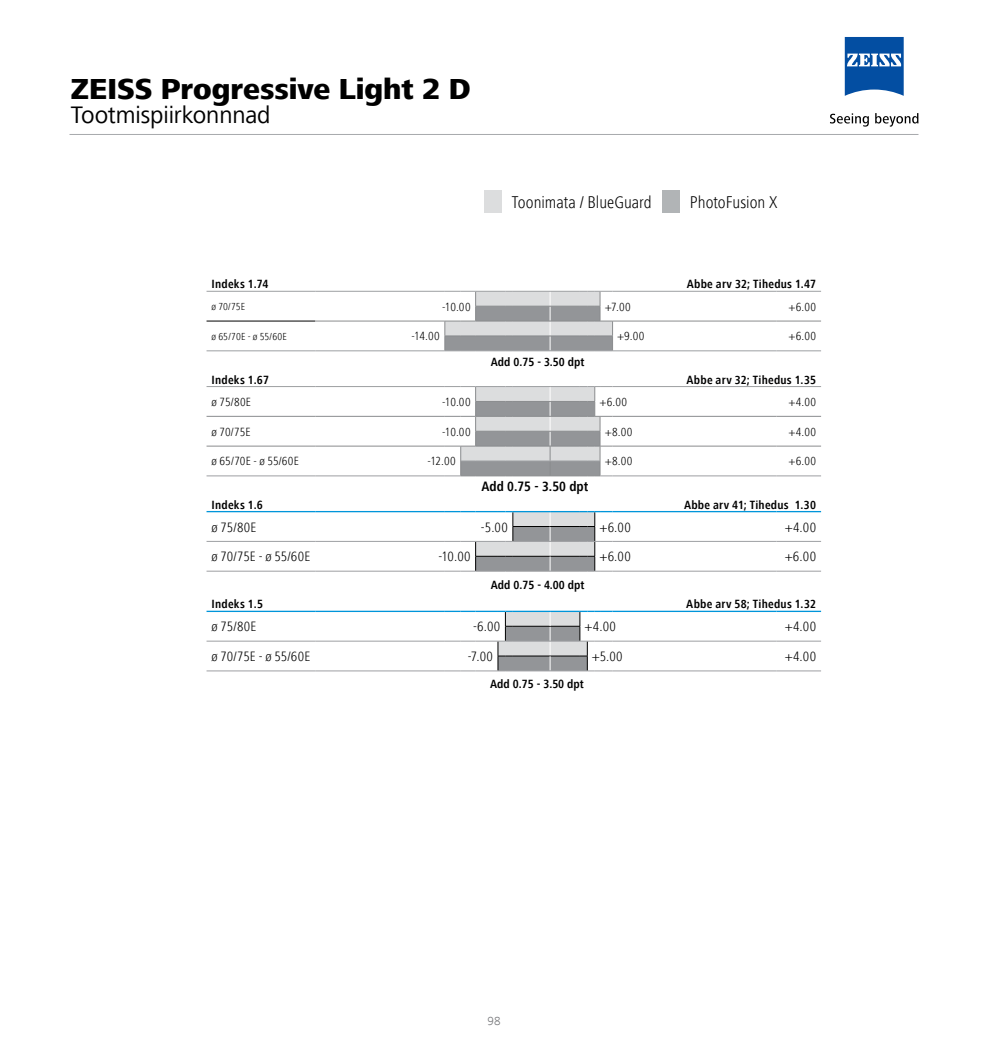
<style>
.page{position:relative;width:988px;height:1062px;background:#fff}
.page>*{position:absolute;margin:0;border:0;box-sizing:border-box;transform-origin:0 0}
.t1{font:800 29.75px "ZEISS Frutiger Next W1 G";color:#000}
.t2{font:24.5px "Frutiger Next LT Regular HR";letter-spacing:-.005em;color:#000}
.t3{font:17.5px "Frutiger Next LT Light Cond HR";color:#000}
.t4{font:14px "Frutiger Next LT Light Cond HR";letter-spacing:.02em;color:#000}
.t5{font:14px "Frutiger Next LT Light Cond HR";letter-spacing:-.005em;color:#000}
.t6{font:14px "Frutiger Next LT Bold Cond HR";color:#000}
.t7{font:12.25px "Frutiger Next LT Bold Cond HR";letter-spacing:.02em;color:#000}
.t8{font:12.25px "Frutiger Next LT Light Cond HR";letter-spacing:.025em;color:#000}
.t9{font:12.25px "Frutiger Next LT Bold Cond HR";color:#000}
.t10{font:700 condensed 12.25px "ZEISS Frutiger Next W1 G";color:#000}
.t11{font:12.25px "Frutiger Next LT Light HR";color:#77787b}
.t12{font:10.5px "Frutiger Next LT Light Cond HR";letter-spacing:.005em;color:#000}
</style>
<div class="page">
<hr style="left:69px;top:134px;width:849px;height:1px;background:#a7a9ac">
<svg style="left:844px;top:37px;width:59px;height:59px;background:#3772b5"></svg>
<svg style="left:830px;top:113px;width:38px;height:14px"></svg>
<svg style="left:875px;top:113px;width:43px;height:14px"></svg>
<div style="left:484px;top:191px;width:17px;height:22px;background:#dcddde"></div>
<div style="left:662px;top:191px;width:17px;height:22px;background:#b1b4b6"></div>
<svg style="left:444px;top:307px;width:168px;height:363px"></svg>
<hr style="left:206px;top:321px;width:109px;height:1px;background:#000">
<hr style="left:512px;top:526px;width:38px;height:1px;background:#000">
<hr style="left:512px;top:556px;width:38px;height:1px;background:#000">
<hr style="left:512px;top:626px;width:38px;height:1px;background:#000">
<hr style="left:512px;top:655px;width:38px;height:1px;background:#000">
<hr style="left:512px;top:306px;width:38px;height:1px;background:#8a8c8e">
<hr style="left:776px;top:446px;width:44px;height:1px;background:#8a8c8e">
<hr style="left:315px;top:416px;width:129px;height:1px;background:#8a8c8e">
<hr style="left:612px;top:416px;width:164px;height:1px;background:#8a8c8e">
<hr style="left:776px;top:416px;width:44px;height:1px;background:#8a8c8e">
<hr style="left:612px;top:446px;width:164px;height:1px;background:#8a8c8e">
<hr style="left:315px;top:321px;width:129px;height:1px;background:#8a8c8e">
<hr style="left:512px;top:321px;width:38px;height:1px;background:#8a8c8e">
<hr style="left:206px;top:446px;width:109px;height:1px;background:#8a8c8e">
<hr style="left:315px;top:446px;width:129px;height:1px;background:#8a8c8e">
<hr style="left:206px;top:416px;width:109px;height:1px;background:#8a8c8e">
<hr style="left:512px;top:336px;width:38px;height:1px;background:#8a8c8e">
<hr style="left:612px;top:321px;width:164px;height:1px;background:#8a8c8e">
<hr style="left:776px;top:321px;width:44px;height:1px;background:#8a8c8e">
<hr style="left:206px;top:641px;width:109px;height:1px;background:#9d9fa2">
<hr style="left:315px;top:641px;width:129px;height:1px;background:#9d9fa2">
<hr style="left:206px;top:670px;width:109px;height:1px;background:#9d9fa2">
<hr style="left:315px;top:670px;width:129px;height:1px;background:#9d9fa2">
<hr style="left:512px;top:641px;width:38px;height:1px;background:#9d9fa2">
<hr style="left:612px;top:641px;width:164px;height:1px;background:#9d9fa2">
<hr style="left:776px;top:641px;width:44px;height:1px;background:#9d9fa2">
<hr style="left:612px;top:670px;width:164px;height:1px;background:#9d9fa2">
<hr style="left:776px;top:670px;width:44px;height:1px;background:#9d9fa2">
<hr style="left:512px;top:670px;width:38px;height:1px;background:#9d9fa2">
<hr style="left:206px;top:541px;width:109px;height:1px;background:#9d9fa2">
<hr style="left:315px;top:541px;width:129px;height:1px;background:#9d9fa2">
<hr style="left:206px;top:571px;width:109px;height:1px;background:#9d9fa2">
<hr style="left:315px;top:571px;width:129px;height:1px;background:#9d9fa2">
<hr style="left:512px;top:541px;width:38px;height:1px;background:#9d9fa2">
<hr style="left:612px;top:541px;width:164px;height:1px;background:#9d9fa2">
<hr style="left:776px;top:541px;width:44px;height:1px;background:#9d9fa2">
<hr style="left:612px;top:571px;width:164px;height:1px;background:#9d9fa2">
<hr style="left:776px;top:571px;width:44px;height:1px;background:#9d9fa2">
<hr style="left:512px;top:571px;width:38px;height:1px;background:#9d9fa2">
<hr style="left:206px;top:386px;width:109px;height:1px;background:#9d9fa2">
<hr style="left:315px;top:386px;width:129px;height:1px;background:#9d9fa2">
<hr style="left:612px;top:386px;width:164px;height:1px;background:#9d9fa2">
<hr style="left:776px;top:386px;width:44px;height:1px;background:#9d9fa2">
<hr style="left:206px;top:475px;width:109px;height:1px;background:#9d9fa2">
<hr style="left:315px;top:475px;width:129px;height:1px;background:#9d9fa2">
<svg style="left:444px;top:386px;width:168px;height:90px"></svg>
<hr style="left:612px;top:475px;width:164px;height:1px;background:#9d9fa2">
<hr style="left:776px;top:475px;width:44px;height:1px;background:#9d9fa2">
<hr style="left:206px;top:291px;width:109px;height:1px;background:#9d9fa2">
<hr style="left:315px;top:291px;width:129px;height:1px;background:#9d9fa2">
<hr style="left:512px;top:291px;width:38px;height:1px;background:#9d9fa2">
<hr style="left:612px;top:291px;width:164px;height:1px;background:#9d9fa2">
<hr style="left:776px;top:291px;width:44px;height:1px;background:#9d9fa2">
<hr style="left:206px;top:350px;width:109px;height:1px;background:#9d9fa2">
<hr style="left:315px;top:350px;width:129px;height:1px;background:#9d9fa2">
<hr style="left:612px;top:350px;width:164px;height:1px;background:#9d9fa2">
<hr style="left:776px;top:350px;width:44px;height:1px;background:#9d9fa2">
<svg style="left:444px;top:291px;width:68px;height:60px"></svg>
<hr style="left:512px;top:350px;width:38px;height:1px;background:#9d9fa2">
<svg style="left:549px;top:291px;width:64px;height:60px;background:#bbbdbf"></svg>
<hr style="left:206px;top:511px;width:109px;height:1px;background:#0095da">
<hr style="left:315px;top:511px;width:129px;height:1px;background:#0095da">
<svg style="left:444px;top:511px;width:69px;height:61px"></svg>
<hr style="left:512px;top:511px;width:38px;height:1px;background:#0095da">
<svg style="left:549px;top:511px;width:63px;height:61px"></svg>
<hr style="left:612px;top:511px;width:164px;height:1px;background:#0095da">
<hr style="left:776px;top:511px;width:44px;height:1px;background:#0095da">
<hr style="left:206px;top:610px;width:109px;height:2px;background:#0095da">
<hr style="left:315px;top:610px;width:129px;height:2px;background:#0095da">
<svg style="left:444px;top:610px;width:68px;height:61px"></svg>
<hr style="left:512px;top:610px;width:38px;height:2px;background:#0095da">
<svg style="left:549px;top:610px;width:63px;height:61px"></svg>
<hr style="left:612px;top:610px;width:164px;height:2px;background:#0095da">
<hr style="left:776px;top:610px;width:44px;height:2px;background:#0095da">
<h1 class="t1" style="left:71px;top:72px;width:401px">ZEISS Progressive Light 2 D</h1>
<h2 class="t2" style="left:71px;top:102px;width:201px">Tootmispiirkonnnad</h2>
<h3 class="t3" style="left:511px;top:193px;width:141px">Toonimata / BlueGuard</h3>
<h3 class="t3" style="left:689px;top:193px;width:89px">PhotoFusion X</h3>
<p class="t7" style="left:211px;top:277px;width:58px">Indeks 1.74</p>
<p class="t7" style="left:686px;top:277px;width:131px">Abbe arv 32; Tihedus 1.47</p>
<p class="t12" style="left:211px;top:301px;width:35px">ø 70/75E</p>
<p class="t8" style="left:442px;top:300px;width:30px">-10.00</p>
<p class="t8" style="left:604px;top:300px;width:27px">+7.00</p>
<p class="t8" style="left:788px;top:300px;width:29px">+6.00</p>
<p class="t12" style="left:211px;top:330px;width:77px">ø 65/70E - ø 55/60E</p>
<p class="t8" style="left:411px;top:329px;width:30px">-14.00</p>
<p class="t8" style="left:617px;top:329px;width:28px">+9.00</p>
<p class="t8" style="left:788px;top:329px;width:29px">+6.00</p>
<p class="t9" style="left:490px;top:355px;width:95px">Add 0.75 - 3.50 dpt</p>
<p class="t7" style="left:211px;top:372px;width:59px">Indeks 1.67</p>
<p class="t7" style="left:686px;top:372px;width:131px">Abbe arv 32; Tihedus 1.35</p>
<p class="t8" style="left:211px;top:395px;width:41px">ø 75/80E</p>
<p class="t8" style="left:442px;top:395px;width:30px">-10.00</p>
<p class="t8" style="left:599px;top:395px;width:29px">+6.00</p>
<p class="t8" style="left:788px;top:395px;width:29px">+4.00</p>
<p class="t8" style="left:211px;top:425px;width:41px">ø 70/75E</p>
<p class="t8" style="left:442px;top:425px;width:30px">-10.00</p>
<p class="t8" style="left:604px;top:425px;width:29px">+8.00</p>
<p class="t8" style="left:788px;top:425px;width:29px">+4.00</p>
<p class="t8" style="left:211px;top:454px;width:89px">ø 65/70E - ø 55/60E</p>
<p class="t8" style="left:427px;top:454px;width:30px">-12.00</p>
<p class="t8" style="left:604px;top:454px;width:29px">+8.00</p>
<p class="t8" style="left:788px;top:454px;width:29px">+6.00</p>
<p class="t6" style="left:481px;top:479px;width:108px">Add 0.75 - 3.50 dpt</p>
<p class="t10" style="left:211px;top:497px;width:53px">Indeks 1.6</p>
<p class="t7" style="left:683px;top:498px;width:133px">Abbe arv 41; Tihedus 1.30</p>
<p class="t4" style="left:211px;top:519px;width:46px">ø 75/80E</p>
<p class="t4" style="left:480px;top:519px;width:28px">-5.00</p>
<p class="t4" style="left:599px;top:519px;width:33px">+6.00</p>
<p class="t4" style="left:784px;top:519px;width:33px">+4.00</p>
<p class="t5" style="left:211px;top:549px;width:100px">ø 70/75E - ø 55/60E</p>
<p class="t4" style="left:438px;top:549px;width:34px">-10.00</p>
<p class="t4" style="left:599px;top:549px;width:33px">+6.00</p>
<p class="t4" style="left:784px;top:549px;width:33px">+6.00</p>
<p class="t9" style="left:490px;top:578px;width:95px">Add 0.75 - 4.00 dpt</p>
<p class="t7" style="left:211px;top:597px;width:53px">Indeks 1.5</p>
<p class="t7" style="left:686px;top:597px;width:131px">Abbe arv 58; Tihedus 1.32</p>
<p class="t4" style="left:211px;top:619px;width:46px">ø 75/80E</p>
<p class="t4" style="left:473px;top:619px;width:29px">-6.00</p>
<p class="t4" style="left:584px;top:619px;width:33px">+4.00</p>
<p class="t4" style="left:784px;top:619px;width:33px">+4.00</p>
<p class="t5" style="left:211px;top:648px;width:100px">ø 70/75E - ø 55/60E</p>
<p class="t4" style="left:467px;top:648px;width:27px">-7.00</p>
<p class="t4" style="left:592px;top:648px;width:32px">+5.00</p>
<p class="t4" style="left:784px;top:648px;width:33px">+4.00</p>
<p class="t10" style="left:490px;top:677px;width:95px">Add 0.75 - 3.50 dpt</p>
<p class="t11" style="left:487px;top:1014px;width:14px">98</p>
</div>
